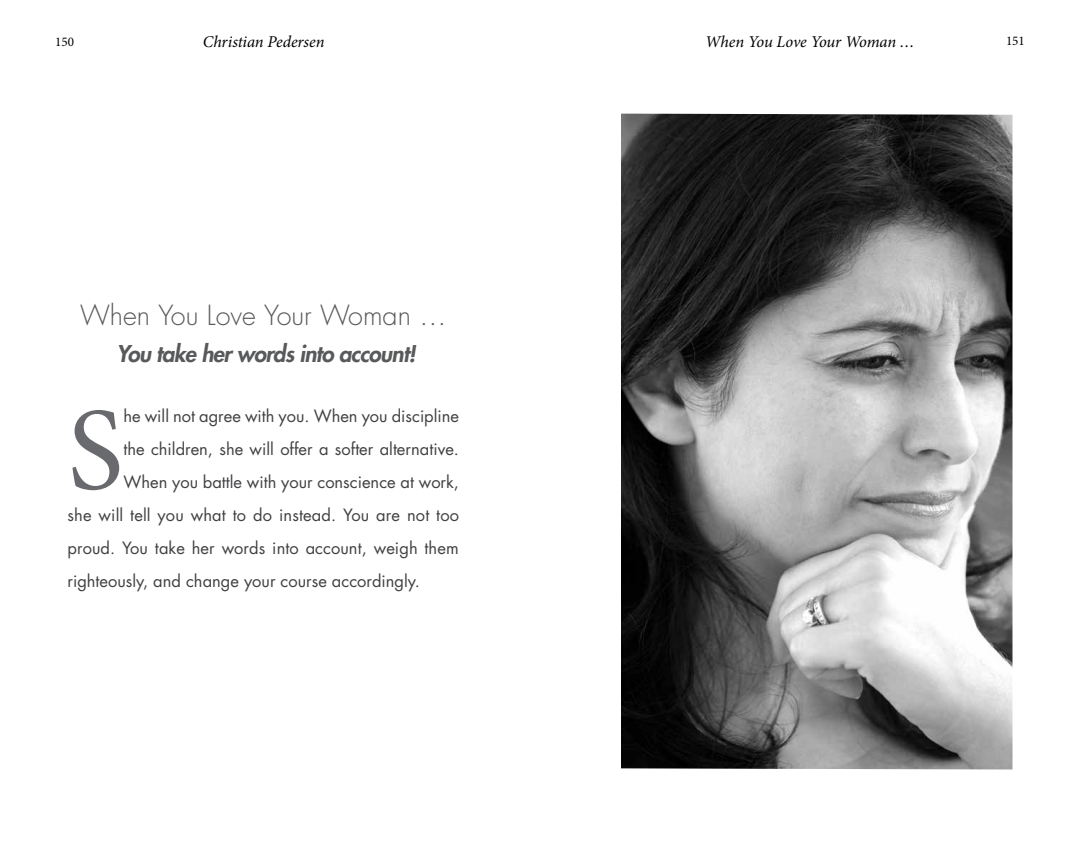
<style>
.page{position:relative;width:1080px;height:864px;background:#fff}
.page>*{position:absolute;margin:0;border:0;box-sizing:border-box;transform-origin:0 0}
.t1{font:118.05px "Minion Pro";color:#696a6d}
.t2{font:300 27px "Futura";color:#58595b}
.t3{font:italic 800 22.5px "Futura";letter-spacing:-.03em;color:#58595b}
.t4{font:16.5px "Futura";color:#414042}
.t5{font:italic 16.5px "Minion Pro";letter-spacing:-.01em;color:#000}
.t6{font:13.35px "Minion Pro";color:#000}
</style>
<div class="page">
<img style="left:621px;top:114px;width:391px;height:656px">
<p class="t6" style="left:55px;top:33px;width:20px">150</p>
<p class="t5" style="left:203px;top:30px;width:123px">Christian Pedersen</p>
<p class="t5" style="left:705px;top:30px;width:211px">When You Love Your Woman …</p>
<p class="t6" style="left:1006px;top:31px;width:20px">151</p>
<h2 class="t2" style="left:80px;top:298px;width:368px">When You Love Your Woman …</h2>
<h3 class="t3" style="left:116px;top:339px;width:301px">You take her words into account!</h3>
<h1 class="t1" style="left:68px;top:372px;width:57px">S</h1>
<p class="t4" style="left:123px;top:405px;width:337px">he will not agree with you. When you discipline</p>
<p class="t4" style="left:123px;top:438px;width:337px">the children, she will offer a softer alternative.</p>
<p class="t4" style="left:123px;top:471px;width:337px">When you battle with your conscience at work,</p>
<p class="t4" style="left:67px;top:504px;width:393px">she will tell you what to do instead. You are not too</p>
<p class="t4" style="left:67px;top:537px;width:393px">proud. You take her words into account, weigh them</p>
<p class="t4" style="left:67px;top:570px;width:354px">righteously, and change your course accordingly.</p>
</div>
